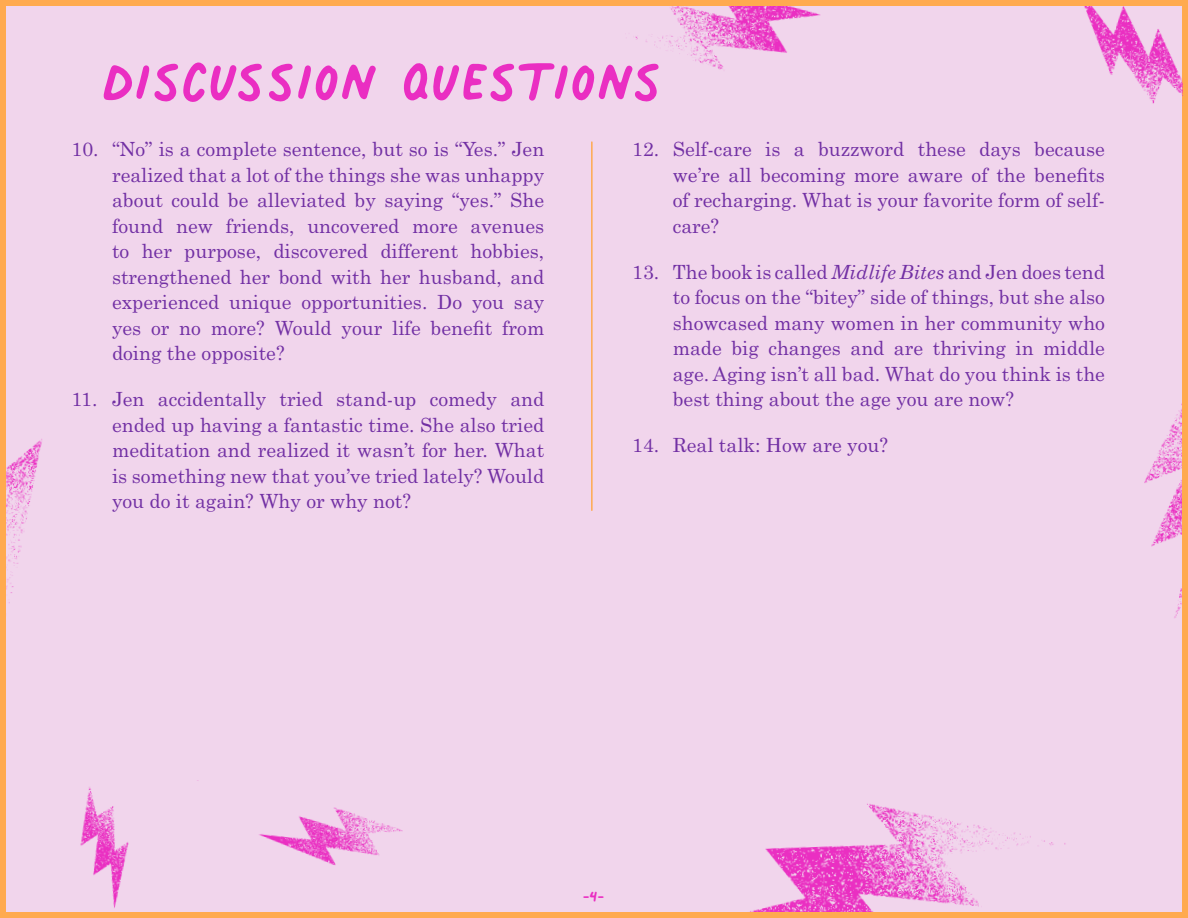
<style>
.page{position:relative;width:1188px;height:918px;background:#fff}
.page>*{position:absolute;margin:0;border:0;box-sizing:border-box;transform-origin:0 0}
.t1{font:113.25px "Palmer Lake Print";color:#ea2ec2}
.t2{font:31.5px "Palmer Lake Print";color:#ea2ec2}
.t3{font:19.5px/25.5px "Century Schoolbook Std";color:#7230a4;text-align:justify}
.s1{font-style:italic}
</style>
<div class="page">
<div style="left:3px;top:3px;width:1182px;height:912px;background:#f1d5ec"></div>
<div style="left:0;top:0;width:1188px;height:918px;border:6px solid #ffaa4f"></div>
<img style="left:626px;top:6px;width:556px;height:110px">
<img style="left:0;top:781px;width:423px;height:137px">
<img style="left:1144px;top:329px;width:38px;height:324px">
<img style="left:6px;top:319px;width:36px;height:324px">
<img style="left:746px;top:803px;width:324px;height:109px">
<hr style="left:591px;top:142px;width:2px;height:368px;background:#ffaa4f">
<p class="t1" style="left:103px;top:24px;width:570px">discussion questions</p>
<p class="t3" style="left:112px;top:136px;width:434px;text-indent:-40px">10. “No” is a complete sentence, but so is “Yes.” Jen realized that a lot of the things she was unhappy about could be alleviated by saying “yes.” She found new friends, uncovered more avenues to her purpose, discovered different hobbies, strengthened her bond with her husband, and experienced unique opportunities. Do you say yes or no more? Would your life benefit from doing the opposite?</p>
<p class="t3" style="left:112px;top:386px;width:434px;text-indent:-40px">11. Jen accidentally tried stand-up comedy and ended up having a fantastic time. She also tried meditation and realized it wasn’t for her. What is something new that you’ve tried lately? Would you do it again? Why or why not?</p>
<p class="t3" style="left:673px;top:136px;width:434px;text-indent:-40px">12. Self-care is a buzzword these days because we’re all becoming more aware of the benefits of recharging. What is your favorite form of self&shy;care?</p>
<p class="t3" style="left:673px;top:258px;width:434px;text-indent:-40px">13. The book is called <span class="s1">Midlife Bites</span> and Jen does tend to focus on the “bitey” side of things, but she also showcased many women in her community who made big changes and are thriving in middle age. Aging isn’t all bad. What do you think is the best thing about the age you are now?</p>
<p class="t3" style="left:632px;top:432px;width:257px">14. Real talk: How are you?</p>
<h2 class="t2" style="left:583px;top:880px;width:25px">-4-</h2>
</div>
